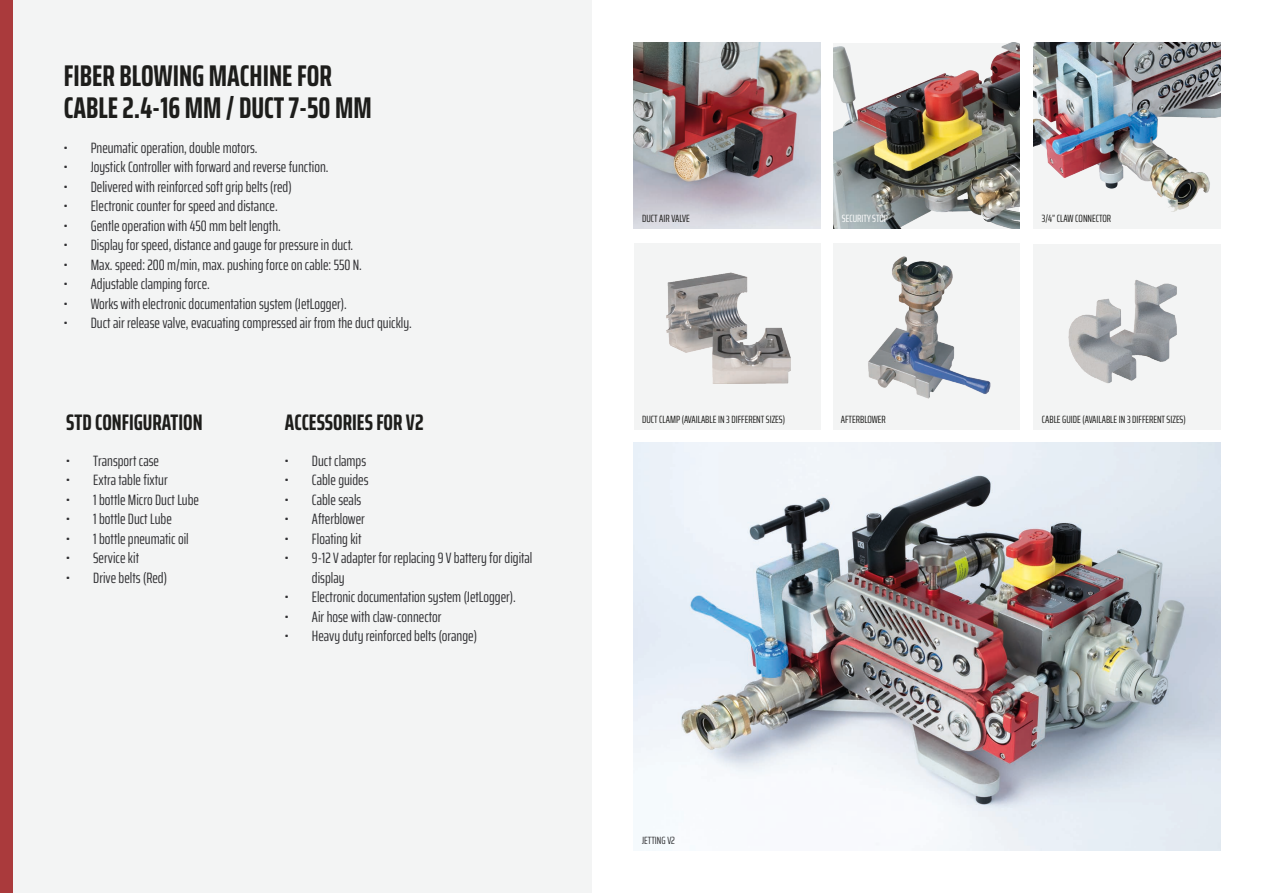
<style>
.page{position:relative;width:1263px;height:893px;background:#fff}
.page>*{position:absolute;margin:0;border:0;box-sizing:border-box;transform-origin:0 0}
.t1{font:700 extra-condensed 30px/31.5px "Saira";color:#1d1d1b}
.t2{font:700 extra-condensed 22.5px "Saira";color:#1d1d1b}
.t3{font:extra-condensed 15px/19.5px "Saira";color:#303033}
.t4{font:extra-condensed 10.5px "Saira";color:#1d1d1b}
.t5{font:extra-condensed 10.5px "Saira";color:#fff}
.t6{font:extra-condensed 10.5px "Saira";color:#303033}
</style>
<div class="page">
<div style="left:0;top:0;width:591px;height:893px;background:#f3f4f4"></div>
<img style="left:634px;top:443px;width:586px;height:407px">
<img style="left:1033px;top:43px;width:187px;height:186px">
<img style="left:833px;top:43px;width:186px;height:185px">
<img style="left:634px;top:43px;width:186px;height:186px">
<img style="left:833px;top:243px;width:186px;height:186px">
<img style="left:634px;top:243px;width:186px;height:186px">
<img style="left:1033px;top:244px;width:187px;height:185px">
<div style="left:0;top:0;width:13px;height:893px;background:#aa3a3c"></div>
<p class="t1" style="left:64px;top:60px;width:309px">FIBER BLOWING MACHINE FOR<br>CABLE 2.4-16 MM / DUCT 7-50 MM</p>
<p class="t3" style="left:64px;top:137px;width:195px">• Pneumatic operation, double motors.</p>
<p class="t3" style="left:64px;top:157px;width:266px">• Joystick Controller with forward and reverse function.</p>
<p class="t3" style="left:64px;top:176px;width:229px">• Delivered with reinforced soft grip belts (red)</p>
<p class="t3" style="left:64px;top:196px;width:215px">• Electronic counter for speed and distance.</p>
<p class="t3" style="left:64px;top:215px;width:219px">• Gentle operation with 450 mm belt length.</p>
<p class="t3" style="left:64px;top:235px;width:291px">• Display for speed, distance and gauge for pressure in duct.</p>
<p class="t3" style="left:64px;top:254px;width:300px">• Max. speed: 200 m/min, max. pushing force on cable: 550 N.</p>
<p class="t3" style="left:64px;top:274px;width:148px">• Adjustable clamping force.</p>
<p class="t3" style="left:64px;top:293px;width:285px">• Works with electronic documentation system (JetLogger).</p>
<p class="t3" style="left:64px;top:313px;width:350px">• Duct air release valve, evacuating compressed air from the duct quickly.</p>
<p class="t2" style="left:66px;top:405px;width:138px">STD CONFIGURATION</p>
<p class="t3" style="left:66px;top:450px;width:94px">• Transport case</p>
<p class="t3" style="left:66px;top:470px;width:103px">• Extra table fixtur</p>
<p class="t3" style="left:66px;top:489px;width:134px">• 1 bottle Micro Duct Lube</p>
<p class="t3" style="left:66px;top:509px;width:107px">• 1 bottle Duct Lube</p>
<p class="t3" style="left:66px;top:528px;width:124px">• 1 bottle pneumatic oil</p>
<p class="t3" style="left:66px;top:548px;width:74px">• Service kit</p>
<p class="t3" style="left:66px;top:567px;width:102px">• Drive belts (Red)</p>
<p class="t2" style="left:285px;top:405px;width:140px">ACCESSORIES FOR V2</p>
<p class="t3" style="left:285px;top:450px;width:83px">• Duct clamps</p>
<p class="t3" style="left:285px;top:470px;width:85px">• Cable guides</p>
<p class="t3" style="left:285px;top:489px;width:78px">• Cable seals</p>
<p class="t3" style="left:285px;top:509px;width:81px">• Afterblower</p>
<p class="t3" style="left:285px;top:528px;width:78px">• Floating kit</p>
<p class="t3" style="left:312px;top:548px;width:222px;text-indent:-27px">• 9-12 V adapter for replacing 9 V battery for digital display</p>
<p class="t3" style="left:285px;top:587px;width:232px">• Electronic documentation system (JetLogger).</p>
<p class="t3" style="left:285px;top:606px;width:158px">• Air hose with claw-connector</p>
<p class="t3" style="left:285px;top:626px;width:194px">• Heavy duty reinforced belts (orange)</p>
<p class="t4" style="left:642px;top:211px;width:49px">DUCT AIR VALVE</p>
<p class="t5" style="left:842px;top:211px;width:47px">SECURITY STOP</p>
<p class="t4" style="left:1042px;top:211px;width:71px">3/4” CLAW CONNECTOR</p>
<p class="t4" style="left:642px;top:412px;width:144px">DUCT CLAMP (AVAILABLE IN 3 DIFFERENT SIZES)</p>
<p class="t4" style="left:841px;top:412px;width:46px">AFTERBLOWER</p>
<p class="t4" style="left:1042px;top:412px;width:145px">CABLE GUIDE (AVAILABLE IN 3 DIFFERENT SIZES)</p>
<p class="t6" style="left:642px;top:832px;width:34px">JETTING V2</p>
</div>
